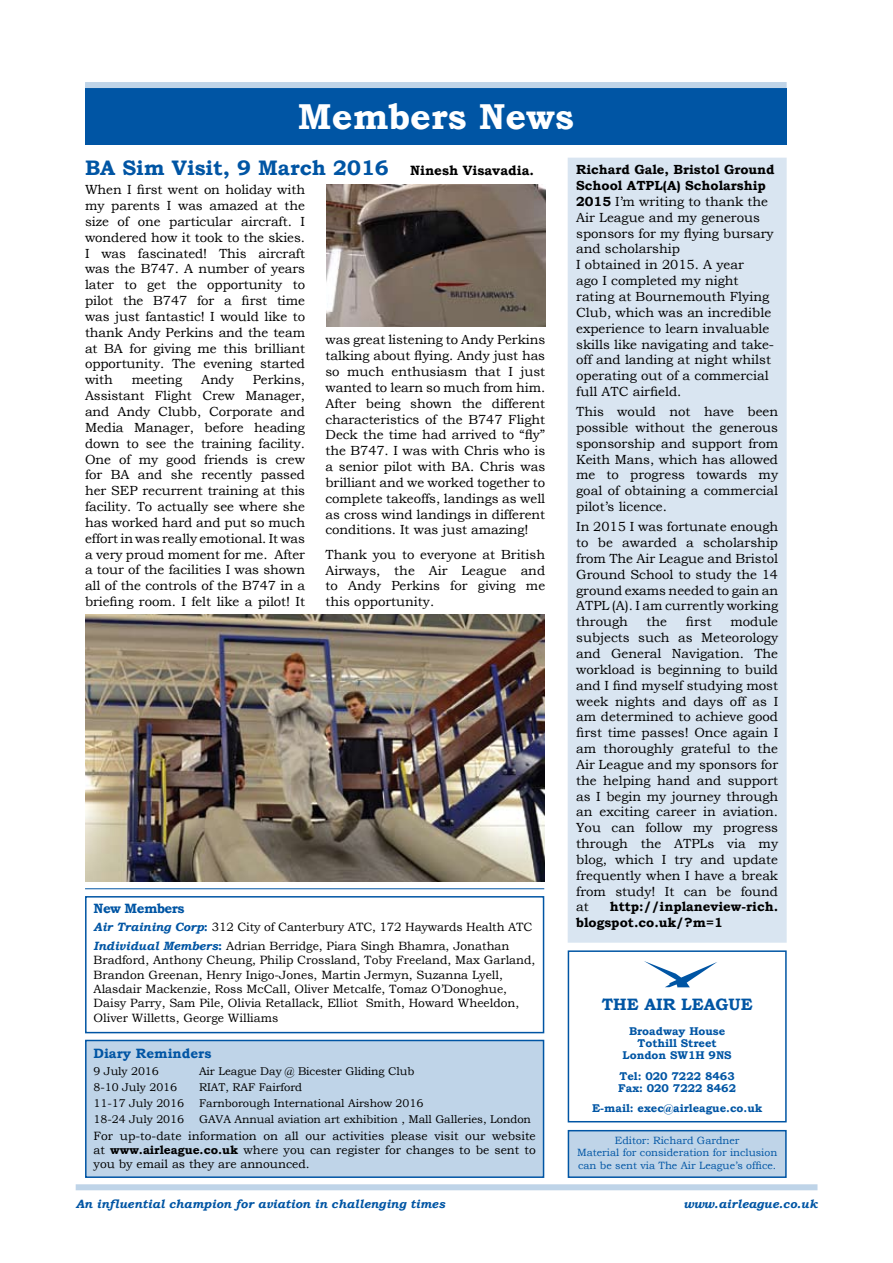
<style>
.page{position:relative;width:893px;height:1263px;background:#fff}
.page>*{position:absolute;margin:0;border:0;box-sizing:border-box;transform-origin:0 0}
.t1{font:700 36px "Bookman Old Style";color:#fff}
.t2{font:700 21px "Bookman Old Style";color:#0055a4}
.t3{font:700 16.5px "Bookman Old Style";color:#0055a4}
.t4{font:700 13.5px "Bookman Old Style";color:#0055a4}
.t5{font:700 13.5px "Bookman Old Style";letter-spacing:-.04em;color:#0055a4}
.t6{font:13.2px/15.9px "Bookman Old Style";color:#000;text-align:justify}
.t7{font:700 13.2px/15.9px "Bookman Old Style";color:#000}
.t8{font:12px/14.4px "Bookman Old Style";color:#000}
.t9{font:italic 700 12px "Bookman Old Style";color:#0055a4}
.t10{font:11.25px "Bookman Old Style";letter-spacing:-.005em;color:#000}
.t11{font:700 11.25px/12px "Bookman Old Style";color:#0055a4;text-align:center}
.t12{font:10.5px/12.6px "Bookman Old Style";color:#0055a4;text-align:center}
.s1{font-size:13.5px;color:#000}
.s2{font-weight:700;font-style:italic;color:#0055a4}
.s3{font-weight:700;color:#0055a4}
.s4{font-weight:700}
</style>
<div class="page">
<div style="left:76px;top:1184px;width:741px;height:6px;background:#bfd4e8"></div>
<div style="left:568px;top:158px;width:219px;height:785px;background:#d9e5f1;border:2px solid #d9e5f1"></div>
<div style="left:85px;top:896px;width:459px;height:137px;border:2px solid #0055a4"></div>
<div style="left:568px;top:1130px;width:219px;height:48px;background:#bfd4e8;border:2px solid #0055a4"></div>
<div style="left:568px;top:950px;width:219px;height:172px;background:#fff;border:2px solid #0055a4"></div>
<svg style="left:644px;top:961px;width:73px;height:26px"></svg>
<div style="left:85px;top:1040px;width:459px;height:138px;background:#bfd4e8;border:2px solid #0055a4"></div>
<div style="left:85px;top:88px;width:702px;height:56px;background:#0055a4"></div>
<div style="left:85px;top:82px;width:702px;height:6px;background:#bfd4e8"></div>
<img style="left:327px;top:185px;width:219px;height:142px">
<img style="left:85px;top:614px;width:459px;height:267px">
<hr style="left:85px;top:888px;width:459px;height:1px;background:#0055a4">
<h1 class="t1" style="left:298px;top:91px;width:277px">Members News</h1>
<h2 class="t2" style="left:85px;top:152px;width:451px">BA Sim Visit, 9 March 2016 <span class="s1">Ninesh Visavadia.</span></h2>
<p class="t6" style="left:85px;top:182px;width:222px">When I first went on holiday with my parents I was amazed at the size of one particular aircraft. I wondered how it took to the skies.<br>I was fascinated! This aircraft was the B747. A number of years later to get the opportunity to pilot the B747 for a first time was just fantastic! I would like to thank Andy Perkins and the team at BA for giving me this brilliant opportunity. The evening started with</p>
<p class="t6" style="left:325px;top:332px;width:221px">was great listening to Andy Perkins talking about flying. Andy just has so much enthusiasm that I just wanted to learn so much from him.<br>After being shown the different characteristics of the B747 Flight Deck the time had arrived to “fly” the B747. I was with Chris who is a senior pilot with BA. Chris was brilliant and we worked together to complete takeoffs, landings as well as cross wind landings in different conditions. It was just amazing!</p>
<p class="t6" style="left:325px;top:546px;width:221px">Thank you to everyone at British Airways, the Air League and to Andy Perkins for giving me this opportunity.</p>
<p class="t6" style="left:85px;top:372px;width:222px;text-indent:168px">Perkins, Assistant Flight Crew Manager, and Andy Clubb, Corporate and Media Manager, before heading down to see the training facility.<br>One of my good friends is crew for BA and she recently passed her SEP recurrent training at this facility. To actually see where she has worked hard and put so much effort in was really emotional. It was a very proud moment for me. After a tour of the facilities I was shown all of the controls of the B747 in a briefing room. I felt like a pilot! It</p>
<p class="t6" style="left:132px;top:372px;width:52px">meeting</p>
<p class="t6" style="left:201px;top:372px;width:34px">Andy</p>
<p class="t5" style="left:94px;top:898px;width:92px">New Members</p>
<p class="t8" style="left:94px;top:918px;width:440px;line-height:18.6px"><span class="s2">Air Training Corp</span><span class="s3">:</span> 312 City of Canterbury ATC, 172 Haywards Health ATC<br><span class="s2">Individual Members</span><span class="s3">:</span> Adrian Berridge, Piara Singh Bhamra, Jonathan</p>
<p class="t8" style="left:94px;top:953px;width:443px">Bradford, Anthony Cheung, Philip Crossland, Toby Freeland, Max Garland, Brandon Greenan, Henry Inigo-Jones, Martin Jermyn, Suzanna Lyell, Alasdair Mackenzie, Ross McCall, Oliver Metcalfe, Tomaz O’Donoghue, Daisy Parry, Sam Pile, Olivia Retallack, Elliot Smith, Howard Wheeldon, Oliver Willetts, George Williams</p>
<p class="t4" style="left:94px;top:1043px;width:119px">Diary Reminders</p>
<p class="t10" style="left:94px;top:1064px;width:67px">9 July 2016</p>
<p class="t10" style="left:199px;top:1064px;width:217px">Air League Day @ Bicester Gliding Club</p>
<p class="t10" style="left:94px;top:1080px;width:85px">8-10 July 2016</p>
<p class="t10" style="left:199px;top:1080px;width:105px">RIAT, RAF Fairford</p>
<p class="t10" style="left:94px;top:1095px;width:92px">11-17 July 2016</p>
<p class="t10" style="left:199px;top:1095px;width:226px">Farnborough International Airshow 2016</p>
<p class="t10" style="left:94px;top:1112px;width:92px">18-24 July 2016</p>
<p class="t10" style="left:199px;top:1112px;width:333px">GAVA Annual aviation art exhibition , Mall Galleries, London</p>
<p class="t8" style="left:94px;top:1128px;width:444px;text-align:justify">For up-to-date information on all our activities please visit our website at <span class="s4">www.airleague.co.uk</span> where you can register for changes to be sent to you by email as they are announced.</p>
<p class="t6" style="left:576px;top:162px;width:200px;text-align:left"><span class="s4">Richard Gale, Bristol Ground<br>School ATPL(A) Scholarship<br>2015</span> I’m writing to thank the<br>Air League and my generous sponsors for my flying bursary and scholarship<br>I obtained in 2015. A year<br>ago I completed my night rating at Bournemouth Flying<br>Club, which was an incredible experience to learn invaluable skills like navigating and take&shy;off and landing at night whilst operating out of a commercial full ATC airfield.</p>
<p class="t6" style="left:576px;top:404px;width:203px">This would not have been possible without the generous sponsorship and support from Keith Mans, which has allowed me to progress towards my goal of obtaining a commercial pilot’s licence.</p>
<p class="t6" style="left:576px;top:519px;width:203px">In 2015 I was fortunate enough to be awarded a scholarship from The Air League and Bristol Ground School to study the 14 ground exams needed to gain an ATPL (A). I am currently working through</p>
<p class="t6" style="left:576px;top:614px;width:203px;text-indent:154px">module subjects such as Meteorology and General Navigation. The workload is beginning to build and I find myself studying most week nights and days off as I am determined to achieve good first time passes! Once again I am thoroughly grateful to the Air League and my sponsors for the helping hand and support as I begin my journey through an exciting career in aviation.<br>You can follow my progress through the ATPLs via my blog, which I try and update frequently when I have a break from study! It can be found at</p>
<p class="t6" style="left:647px;top:614px;width:22px">the</p>
<p class="t6" style="left:686px;top:614px;width:27px">first</p>
<p class="t7" style="left:576px;top:899px;width:203px;text-indent:34px">http://inplaneview-rich. blogspot.co.uk/?m=1</p>
<p class="t3" style="left:602px;top:993px;width:152px">THE AIR LEAGUE</p>
<p class="t11" style="left:623px;top:1025px;width:111px">Broadway House<br>Tothill Street<br>London SW1H 9NS</p>
<p class="t11" style="left:618px;top:1069px;width:119px;text-align:left">Tel: 020 7222 8463<br>Fax: 020 7222 8462</p>
<p class="t11" style="left:592px;top:1102px;width:172px">E-mail: exec@airleague.co.uk</p>
<p class="t12" style="left:577px;top:1134px;width:202px">Editor: Richard Gardner<br>Material for consideration for inclusion can be sent via The Air League’s office.</p>
<p class="t9" style="left:76px;top:1195px;width:371px">An influential champion for aviation in challenging times</p>
<p class="t9" style="left:683px;top:1195px;width:136px">www.airleague.co.uk</p>
</div>
